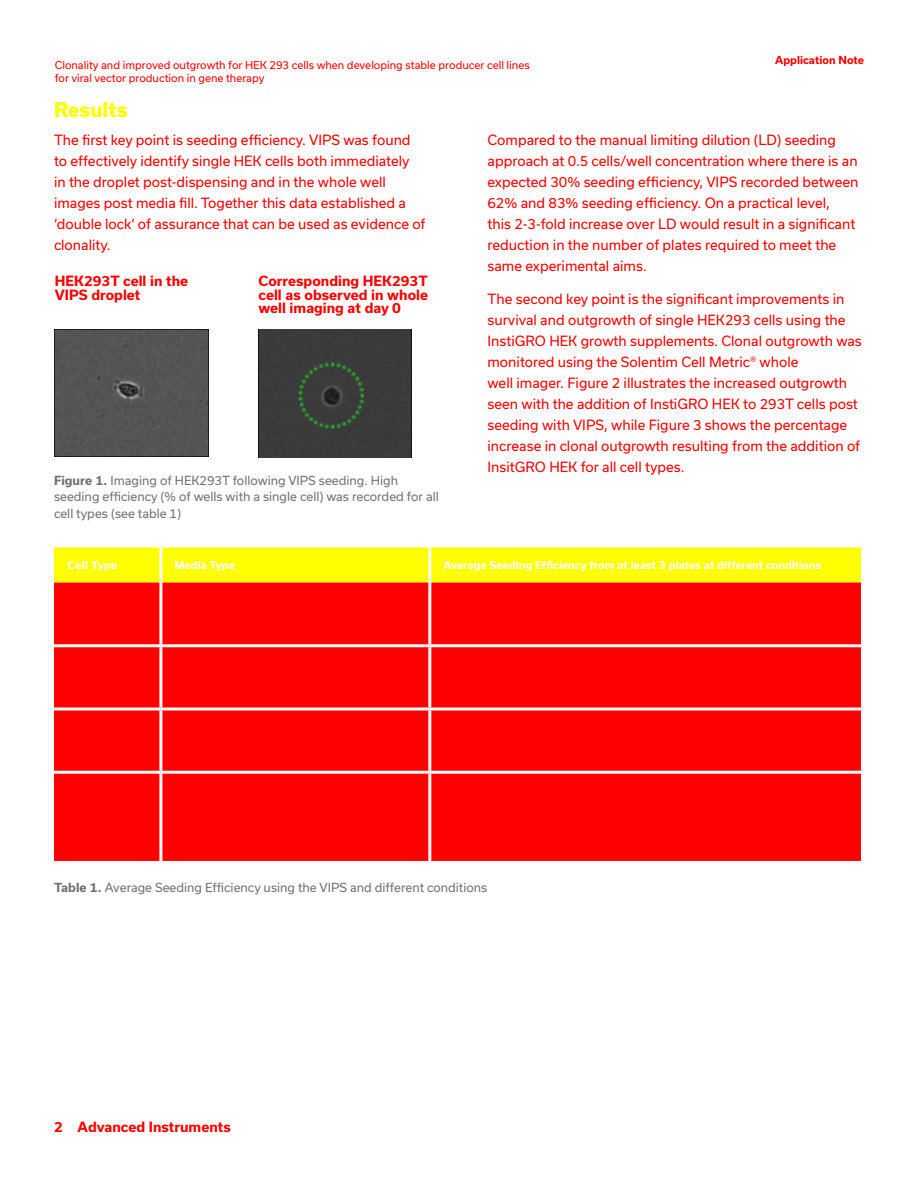
<style>
.page{position:relative;width:918px;height:1188px;background:#fff}
.page>*{position:absolute;margin:0;border:0;box-sizing:border-box;transform-origin:0 0}
.t1{font:800 19.5px "Usual";color:#ff0}
.t2{font:13.5px/21px "Usual";color:#f00}
.t3{font:700 13.5px/13.5px "Usual";color:#f00}
.t4{font:12px/16.5px "Usual";color:#6f7273}
.t5{font:10.5px/12.6px "Usual";color:#f00}
.t6{font:700 10.5px "Usual";color:#fff}
.t7{font:700 10.5px "Usual";color:#f00}
.t8{font:700 10.5px "Usual";letter-spacing:.02em;color:#fff}
.s1{font-weight:700}
</style>
<div class="page">
<div style="left:54px;top:330px;width:154px;height:126px;background:#545454"></div>
<div style="left:259px;top:330px;width:153px;height:127px;background:#3b3b3b"></div>
<div style="left:54px;top:548px;width:807px;height:35px;background:#ff0"></div>
<div style="left:54px;top:583px;width:807px;height:61px;background:#f00"></div>
<div style="left:54px;top:647px;width:807px;height:214px;background:#f00"></div>
<hr style="left:159px;top:547px;width:3px;height:36px;background:#fff">
<hr style="left:428px;top:547px;width:3px;height:36px;background:#fff">
<hr style="left:159px;top:583px;width:3px;height:61px;background:#fff">
<hr style="left:428px;top:583px;width:3px;height:61px;background:#fff">
<hr style="left:159px;top:647px;width:3px;height:60px;background:#fff">
<hr style="left:428px;top:647px;width:3px;height:60px;background:#fff">
<hr style="left:54px;top:707px;width:107px;height:3px;background:#fff">
<hr style="left:161px;top:707px;width:269px;height:3px;background:#fff">
<hr style="left:159px;top:710px;width:3px;height:61px;background:#fff">
<hr style="left:430px;top:707px;width:434px;height:3px;background:#fff">
<hr style="left:428px;top:710px;width:3px;height:61px;background:#fff">
<hr style="left:54px;top:771px;width:107px;height:3px;background:#fff">
<hr style="left:161px;top:771px;width:269px;height:3px;background:#fff">
<hr style="left:159px;top:774px;width:3px;height:87px;background:#fff">
<hr style="left:430px;top:771px;width:434px;height:3px;background:#fff">
<hr style="left:428px;top:774px;width:3px;height:87px;background:#fff">
<p class="t5" style="left:55px;top:60px;width:476px">Clonality and improved outgrowth for HEK 293 cells when developing stable producer cell lines for viral vector production in gene therapy</p>
<p class="t7" style="left:775px;top:56px;width:90px">Application Note</p>
<h1 class="t1" style="left:54px;top:102px;width:75px">Results</h1>
<p class="t2" style="left:54px;top:131px;width:373px">The first key point is seeding efficiency. VIPS was found to effectively identify single HEK cells both immediately<br>in the droplet post-dispensing and in the whole well images post media fill. Together this data established a ‘double lock’ of assurance that can be used as evidence of clonality.</p>
<p class="t2" style="left:487px;top:131px;width:373px">Compared to the manual limiting dilution (LD) seeding approach at 0.5 cells/well concentration where there is an expected 30% seeding efficiency, VIPS recorded between 62% and 83% seeding efficiency. On a practical level,<br>this 2-3-fold increase over LD would result in a significant reduction in the number of plates required to meet the same experimental aims.</p>
<p class="t2" style="left:487px;top:290px;width:376px">The second key point is the significant improvements in survival and outgrowth of single HEK293 cells using the InstiGRO HEK growth supplements. Clonal outgrowth was monitored using the Solentim Cell Metric® whole<br>well imager. Figure 2 illustrates the increased outgrowth seen with the addition of InstiGRO HEK to 293T cells post seeding with VIPS, while Figure 3 shows the percentage increase in clonal outgrowth resulting from the addition of InsitGRO HEK for all cell types.</p>
<p class="t3" style="left:55px;top:275px;width:135px">HEK293T cell in the<br>VIPS droplet</p>
<p class="t3" style="left:259px;top:275px;width:171px;text-align:justify">Corresponding HEK293T cell as observed in whole well imaging at day 0</p>
<p class="t4" style="left:54px;top:473px;width:386px"><span class="s1">Figure 1.</span> Imaging of HEK293T following VIPS seeding. High seeding efficiency (% of wells with a single cell) was recorded for all cell types (see table 1)</p>
<p class="t8" style="left:68px;top:560px;width:51px">Cell Type</p>
<p class="t6" style="left:174px;top:560px;width:62px">Media Type</p>
<p class="t6" style="left:443px;top:560px;width:379px">Average Seeding Efficiency from at least 3 plates at different conditions</p>
<p class="t4" style="left:54px;top:880px;width:435px"><span class="s1">Table 1.</span> Average Seeding Efficiency using the VIPS and different conditions</p>
<p class="t3" style="left:54px;top:1121px;width:178px">2 Advanced Instruments</p>
</div>
